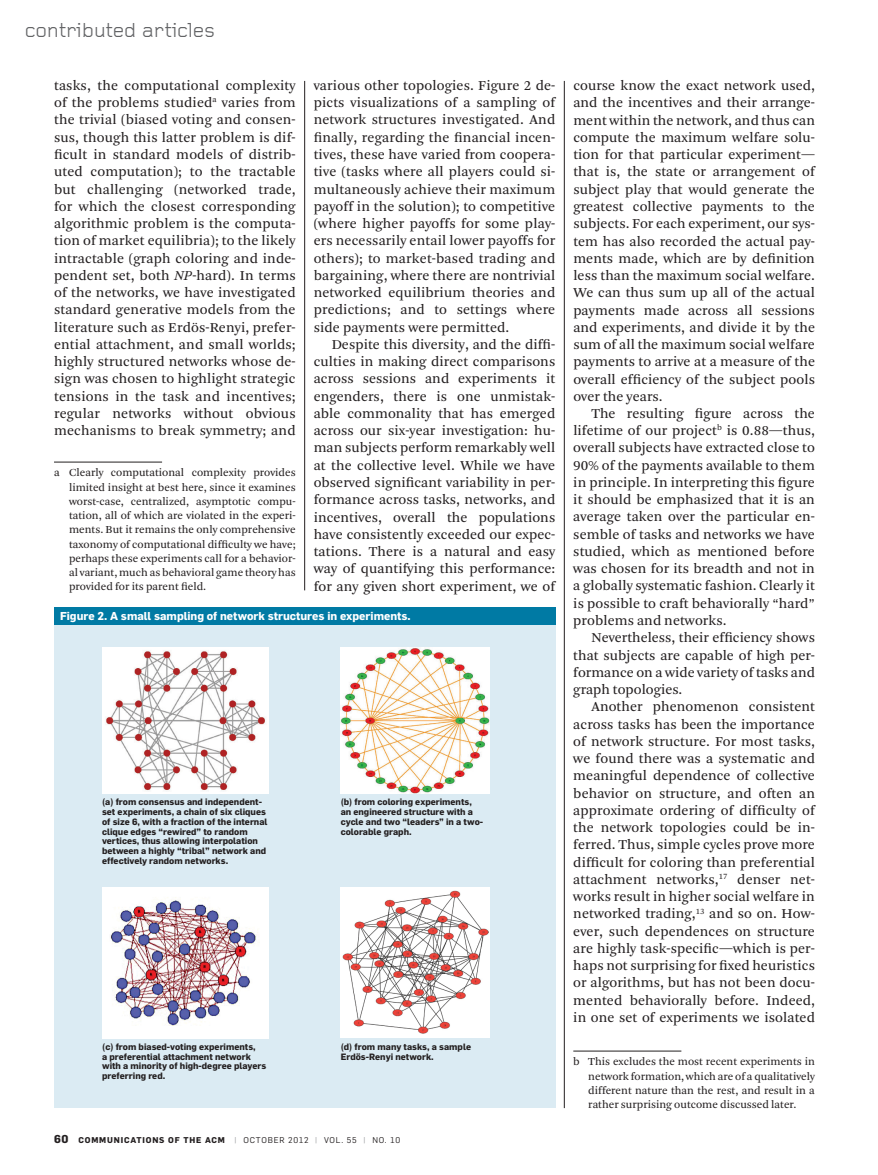
<style>
.page{position:relative;width:878px;height:1175px;background:#fff}
.page>*{position:absolute;margin:0;border:0;box-sizing:border-box;transform-origin:0 0}
.t1{font:21px "Foundry Gridnik";letter-spacing:-.015em;color:#636466}
.t2{font:14.25px/17.2px "Arnhem Blond";letter-spacing:.005em;color:#231f20;text-align:justify}
.t3{font:11.25px/14.2px "Arnhem Blond";color:#231f20;text-align:justify}
.t4{font:700 11.25px "Flama";color:#fff}
.t5{font:700 9px/9.8px "Flama";color:#231f20}
.t6{font:700 8.25px "Flama";letter-spacing:.1em;color:#231f20}
.s1{font-style:italic}
.s2{font-size:11.25px}
.s3{font-weight:400;color:#949698}
.s4{font-weight:400}
</style>
<div class="page">
<hr style="left:564px;top:81px;width:1px;height:1027px;background:#231f20">
<hr style="left:304px;top:81px;width:1px;height:509px;background:#231f20">
<hr style="left:54px;top:462px;width:108px;height:1px;background:#231f20">
<hr style="left:573px;top:1050px;width:108px;height:1px;background:#231f20">
<div style="left:54px;top:612px;width:501px;height:496px;background:#dbebf3"></div>
<img style="left:102px;top:647px;width:166px;height:146px">
<img style="left:102px;top:887px;width:166px;height:151px">
<img style="left:341px;top:647px;width:149px;height:146px">
<div style="left:340px;top:887px;width:150px;height:151px;background:#fff"></div>
<img style="left:342px;top:890px;width:146px;height:143px">
<div style="left:54px;top:607px;width:501px;height:17px;background:#007aa4"></div>
<h1 class="t1" style="left:25px;top:19px;width:192px">contributed articles</h1>
<p class="t2" style="left:54px;top:77px;width:243px">tasks, the computational complexity of the problems studied<sup>a</sup> varies from the trivial (biased voting and consen&shy;sus, though this latter problem is dif&shy;ficult in standard models of distrib&shy;uted computation); to the tractable but challenging (networked trade, for which the closest corresponding algorithmic problem is the computa&shy;tion of market equilibria); to the likely intractable (graph coloring and inde&shy;pendent set, both <span class="s1">NP</span>-hard). In terms of the networks, we have investigated standard generative models from the literature such as Erdös-Renyi, prefer&shy;ential attachment, and small worlds; highly structured networks whose de&shy;sign was chosen to highlight strategic tensions in the task and incentives; regular networks without obvious mechanisms to break symmetry; and</p>
<p class="t3" style="left:69px;top:466px;width:228px;text-indent:-15px">a Clearly computational complexity provides limited insight at best here, since it examines worst-case, centralized, asymptotic compu&shy;tation, all of which are violated in the experi&shy;ments. But it remains the only comprehensive taxonomy of computational difficulty we have; perhaps these experiments call for a behavior&shy;al variant, much as behavioral game theory has provided for its parent field.</p>
<p class="t2" style="left:314px;top:77px;width:244px">various other topologies. Figure 2 de&shy;picts visualizations of a sampling of network structures investigated. And finally, regarding the financial incen&shy;tives, these have varied from coopera&shy;tive (tasks where all players could si&shy;multaneously achieve their maximum payoff in the solution); to competitive (where higher payoffs for some play&shy;ers necessarily entail lower payoffs for others); to market-based trading and bargaining, where there are nontrivial networked equilibrium theories and predictions; and to settings where side payments were permitted.</p>
<p class="t2" style="left:314px;top:336px;width:244px;text-indent:18px">Despite this diversity, and the diffi&shy;culties in making direct comparisons across sessions and experiments it engenders, there is one unmistak&shy;able commonality that has emerged across our six-year investigation: hu&shy;man subjects perform remarkably well at the collective level. While we have observed significant variability in per&shy;formance across tasks, networks, and incentives, overall the populations have consistently exceeded our expec&shy;tations. There is a natural and easy way of quantifying this performance: for any given short experiment, we of</p>
<p class="t4" style="left:60px;top:609px;width:352px">Figure 2. A small sampling of network structures in experiments.</p>
<p class="t5" style="left:102px;top:797px;width:167px">(a) from consensus and independent&shy;set experiments, a chain of six cliques of size 6, with a fraction of the internal clique edges “rewired” to random vertices, thus allowing interpolation between a highly “tribal” network and effectively random networks.</p>
<p class="t5" style="left:102px;top:1041px;width:166px">(c) from biased-voting experiments,<br>a preferential attachment network with a minority of high-degree players preferring red.</p>
<p class="t5" style="left:341px;top:797px;width:144px">(b) from coloring experiments, an engineered structure with a cycle and two “leaders” in a two&shy;colorable graph.</p>
<p class="t5" style="left:341px;top:1041px;width:132px">(d) from many tasks, a sample<br>Erdös-Renyi network.</p>
<p class="t6" style="left:54px;top:1134px;width:347px"><span class="s2">60</span> communications of the acm <span class="s3">|</span> <span class="s4">OCTOBER 2012</span> <span class="s3">|</span> <span class="s4">VOL. 55</span> <span class="s3">|</span> <span class="s4">NO. 10</span></p>
<p class="t2" style="left:573px;top:77px;width:244px">course know the exact network used, and the incentives and their arrange&shy;ment within the network, and thus can compute the maximum welfare solu&shy;tion for that particular experiment— that is, the state or arrangement of subject play that would generate the greatest collective payments to the subjects. For each experiment, our sys&shy;tem has also recorded the actual pay&shy;ments made, which are by definition less than the maximum social welfare.<br>We can thus sum up all of the actual payments made across all sessions and experiments, and divide it by the sum of all the maximum social welfare payments to arrive at a measure of the overall efficiency of the subject pools over the years.</p>
<p class="t2" style="left:573px;top:405px;width:243px;text-indent:18px">The resulting figure across the lifetime of our project<sup>b</sup> is 0.88—thus, overall subjects have extracted close to 90% of the payments available to them in principle. In interpreting this figure it should be emphasized that it is an average taken over the particular en&shy;semble of tasks and networks we have studied, which as mentioned before was chosen for its breadth and not in a globally systematic fashion. Clearly it is possible to craft behaviorally “hard” problems and networks.</p>
<p class="t2" style="left:573px;top:629px;width:243px;text-indent:18px">Nevertheless, their efficiency shows that subjects are capable of high per&shy;formance on a wide variety of tasks and graph topologies.</p>
<p class="t2" style="left:573px;top:698px;width:244px;text-indent:18px">Another phenomenon consistent across tasks has been the importance of network structure. For most tasks, we found there was a systematic and meaningful dependence of collective behavior on structure, and often an approximate ordering of difficulty of the network topologies could be in&shy;ferred. Thus, simple cycles prove more difficult for coloring than preferential attachment networks,<sup>17</sup> denser net&shy;works result in higher social welfare in networked trading,<sup>13</sup> and so on. How&shy;ever, such dependences on structure are highly task-specific—which is per&shy;haps not surprising for fixed heuristics or algorithms, but has not been docu&shy;mented behaviorally before. Indeed, in one set of experiments we isolated</p>
<p class="t3" style="left:588px;top:1054px;width:228px;text-indent:-15px">b This excludes the most recent experiments in network formation, which are of a qualitatively different nature than the rest, and result in a rather surprising outcome discussed later.</p>
</div>
